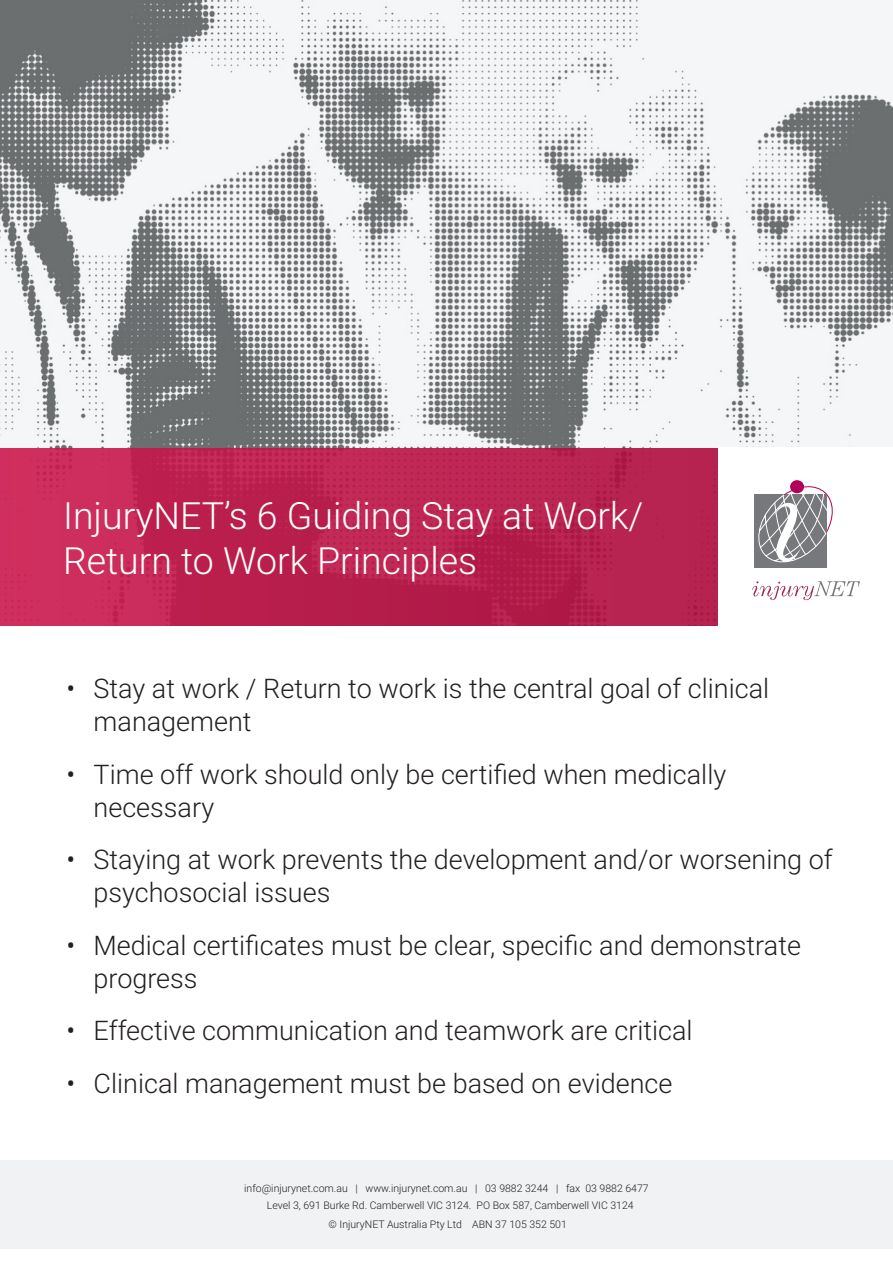
<style>
.page{position:relative;width:893px;height:1263px;background:#fff}
.page>*{position:absolute;margin:0;border:0;box-sizing:border-box;transform-origin:0 0}
.t1{font:300 37.5px/45px "Roboto";color:#fff}
.t2{font:300 27px/33px "Roboto";color:#231f20}
.t3{font:300 10.5px "Roboto";color:#231f20}
</style>
<div class="page">
<img style="left:0;top:0;width:893px;height:449px">
<img style="left:0;top:449px;width:718px;height:177px">
<div style="left:719px;top:447px;width:174px;height:180px;background:#fff"></div>
<svg style="left:752px;top:581px;width:108px;height:19px"></svg>
<svg style="left:754px;top:481px;width:79px;height:86px"></svg>
<div style="left:790px;top:480px;width:14px;height:13px;background:#b10159;border-radius:50%"></div>
<div style="left:0;top:1160px;width:893px;height:88px;background:#f1f2f3"></div>
<p class="t1" style="left:63px;top:491px;width:582px">InjuryNET’s 6 Guiding Stay at Work/<br>Return to Work Principles</p>
<p class="t2" style="left:94px;top:671px;width:677px;text-indent:-27px">• Stay at work / Return to work is the central goal of clinical management</p>
<p class="t2" style="left:94px;top:757px;width:634px;text-indent:-27px">• Time off work should only be certified when medically necessary</p>
<p class="t2" style="left:94px;top:842px;width:741px;text-indent:-27px">• Staying at work prevents the development and/or worsening of psychosocial issues</p>
<p class="t2" style="left:94px;top:928px;width:709px;text-indent:-27px">• Medical certificates must be clear, specific and demonstrate progress</p>
<p class="t2" style="left:67px;top:1013px;width:628px">• Effective communication and teamwork are critical</p>
<p class="t2" style="left:67px;top:1066px;width:607px">• Clinical management must be based on evidence</p>
<p class="t3" style="left:244px;top:1181px;width:406px">info@injurynet.com.au | www.injurynet.com.au | 03 9882 3244 | fax 03 9882 6477</p>
<p class="t3" style="left:267px;top:1198px;width:368px">Level 3, 691 Burke Rd. Camberwell VIC 3124. PO Box 587, Camberwell VIC 3124</p>
<p class="t3" style="left:329px;top:1216px;width:240px">© InjuryNET Australia Pty Ltd ABN 37 105 352 501</p>
</div>
